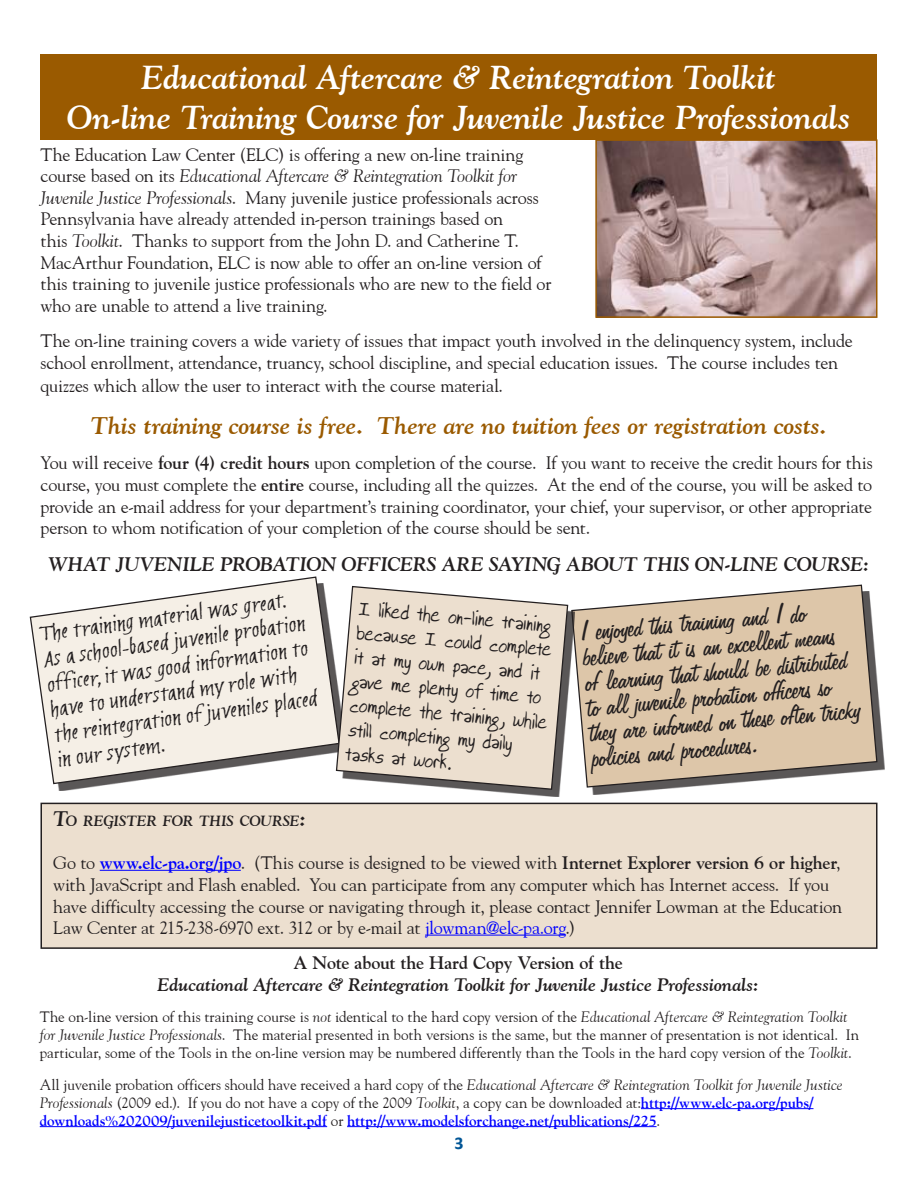
<style>
.page{position:relative;width:918px;height:1188px;background:#fff}
.page>*{position:absolute;margin:0;border:0;box-sizing:border-box;transform-origin:0 0}
.t1{font:italic 700 33px/39.6px "Goudy S Si";letter-spacing:-.015em;color:#fff;text-align:center}
.t2{font:31.65px/25.3px "Freehand 575 BT Regular B";color:#231f20}
.t3{font:italic 700 24px "Goudy S Si";letter-spacing:-.005em;color:#9a5a00}
.t4{font:22.8px/25.3px "Brubeck AH";color:#231f20;scale:.94 1}
.t5{font:20.25px/24.3px "Brooks Hand";color:#231f20}
.t6{font:italic 700 19.5px "Goudy S Si";letter-spacing:-.005em;color:#231f20}
.t7{font:18px/21.6px "Goudy S Si";letter-spacing:-.01em;color:#231f20}
.t8{font:italic 700 18px "Goudy S Si";letter-spacing:-.01em;color:#231f20}
.t9{font:700 18px "Goudy S Si";letter-spacing:-.015em;color:#231f20}
.t10{font:700 18px "Calibri";color:#005596}
.t11{font:15px/18px "Goudy S Si";color:#231f20}
.t12{font:italic 700 14.7px "Goudy S Si";letter-spacing:-.01em;color:#231f20}
.s1{font-style:italic}
.s2{font-weight:700}
.s3{font-size:21px}
.s4{font-weight:700;color:#00f}
.s5{color:#00f}
</style>
<div class="page">
<img style="left:598px;top:142px;width:277px;height:173px">
<div style="left:595px;top:139px;width:283px;height:179px;border:2px solid #9a5a00"></div>
<div style="left:40px;top:54px;width:838px;height:86px;background:#9a5a00"></div>
<div style="left:36px;top:583px;width:311px;height:208px;background:#231f20;opacity:.75"></div>
<svg style="left:29px;top:576px;width:312px;height:209px"></svg>
<div style="left:578px;top:591px;width:306px;height:203px;background:#231f20;opacity:.75"></div>
<svg style="left:575px;top:584px;width:303px;height:204px"></svg>
<div style="left:343px;top:593px;width:232px;height:204px;background:#231f20;opacity:.75"></div>
<svg style="left:335px;top:585px;width:234px;height:206px"></svg>
<div style="left:41px;top:803px;width:836px;height:145px;background:#ecdfcf"></div>
<div style="left:40px;top:803px;width:838px;height:146px;border:2px solid #231f20"></div>
<hr style="left:100px;top:870px;width:141px;height:1px;background:#00f">
<hr style="left:425px;top:935px;width:140px;height:1px;background:#00f">
<hr style="left:641px;top:1108px;width:172px;height:1px;background:#00f">
<hr style="left:40px;top:1126px;width:287px;height:1px;background:#00f">
<hr style="left:347px;top:1126px;width:310px;height:1px;background:#00f">
<h1 class="t1" style="left:67px;top:57px;width:786px">Educational Aftercare &amp; Reintegration Toolkit<br>On-line Training Course for Juvenile Justice Professionals</h1>
<p class="t7" style="left:40px;top:143px;width:512px">The Education Law Center (ELC) is offering a new on-line training course based on its <span class="s1">Educational Aftercare &amp; Reintegration Toolkit for Juvenile Justice Professionals</span>. Many juvenile justice professionals across Pennsylvania have already attended in-person trainings based on<br>this <span class="s1">Toolkit</span>. Thanks to support from the John D. and Catherine T.<br>MacArthur Foundation, ELC is now able to offer an on-line version of this training to juvenile justice professionals who are new to the field or who are unable to attend a live training.</p>
<p class="t7" style="left:41px;top:329px;width:814px">The on-line training covers a wide variety of issues that impact youth involved in the delinquency system, include school enrollment, attendance, truancy, school discipline, and special education issues. The course includes ten</p>
<p class="t7" style="left:41px;top:374px;width:464px">quizzes which allow the user to interact with the course material.</p>
<h3 class="t3" style="left:91px;top:411px;width:738px">This training course is free. There are no tuition fees or registration costs.</h3>
<p class="t7" style="left:40px;top:452px;width:834px;text-align:justify">You will receive <span class="s2">four (4) credit hours</span> upon completion of the course. If you want to receive the credit hours for this course, you must complete the <span class="s2">entire</span> course, including all the quizzes. At the end of the course, you will be asked to provide an e-mail address for your department’s training coordinator, your chief, your supervisor, or other appropriate person to whom notification of your completion of the course should be sent.</p>
<p class="t6" style="left:49px;top:552px;width:822px">What juvenile probation officers are saying about this on-line course:</p>
<p class="t4" style="left:39px;top:623px;width:285px;rotate:-8deg">The training material was great.<br>As a school-based juvenile probation officer, it was good information to have to understand my role with the reintegration of juveniles placed in our system.</p>
<h2 class="t2" style="left:580px;top:619px;width:274px;rotate:-5deg">I enjoyed this training and I do believe that it is an excellent means of learning that should be distributed to all juvenile probation officers so they are informed on these often tricky policies and procedures.</h2>
<p class="t5" style="left:360px;top:596px;width:200px;rotate:5deg">I liked the on-line training because I could complete it at my own pace, and it gave me plenty of time to complete the training, while still completing my daily tasks at work.</p>
<p class="t12" style="left:53px;top:812px;width:254px"><span class="s3">T</span>O REGISTER FOR THIS COURSE<span class="s3">:</span></p>
<p class="t7" style="left:53px;top:852px;width:790px">Go to <span class="s4">www.elc-pa.org/jpo</span>. (This course is designed to be viewed with <span class="s2">Internet Explorer version 6 or higher</span>, with JavaScript and Flash enabled. You can participate from any computer which has Internet access. If you have difficulty accessing the course or navigating through it, please contact Jennifer Lowman at the Education Law Center at 215-238-6970 ext. 312 or by e-mail at <span class="s5">jlowman@elc-pa.org</span>.)</p>
<p class="t9" style="left:294px;top:952px;width:331px">A Note about the Hard Copy Version of the</p>
<p class="t8" style="left:158px;top:973px;width:603px">Educational Aftercare &amp; Reintegration Toolkit for Juvenile Justice Professionals:</p>
<p class="t11" style="left:40px;top:1008px;width:821px">The on-line version of this training course is <span class="s1">not</span> identical to the hard copy version of the <span class="s1">Educational Aftercare &amp; Reintegration Toolkit for Juvenile Justice Professionals</span>. The material presented in both versions is the same, but the manner of presentation is not identical. In particular, some of the Tools in the on-line version may be numbered differently than the Tools in the hard copy version of the <span class="s1">Toolkit</span>.</p>
<p class="t11" style="left:40px;top:1075px;width:805px">All juvenile probation officers should have received a hard copy of the <span class="s1">Educational Aftercare &amp; Reintegration Toolkit for Juvenile Justice<br>Professionals</span> (2009 ed.). If you do not have a copy of the 2009 <span class="s1">Toolkit</span>, a copy can be downloaded at:<span class="s4">http://www.elc-pa.org/pubs/ downloads%202009/juvenilejusticetoolkit.pdf</span> or <span class="s4">http://www.modelsforchange.net/publications/225</span>.</p>
<p class="t10" style="left:454px;top:1132px;width:11px">3</p>
</div>
